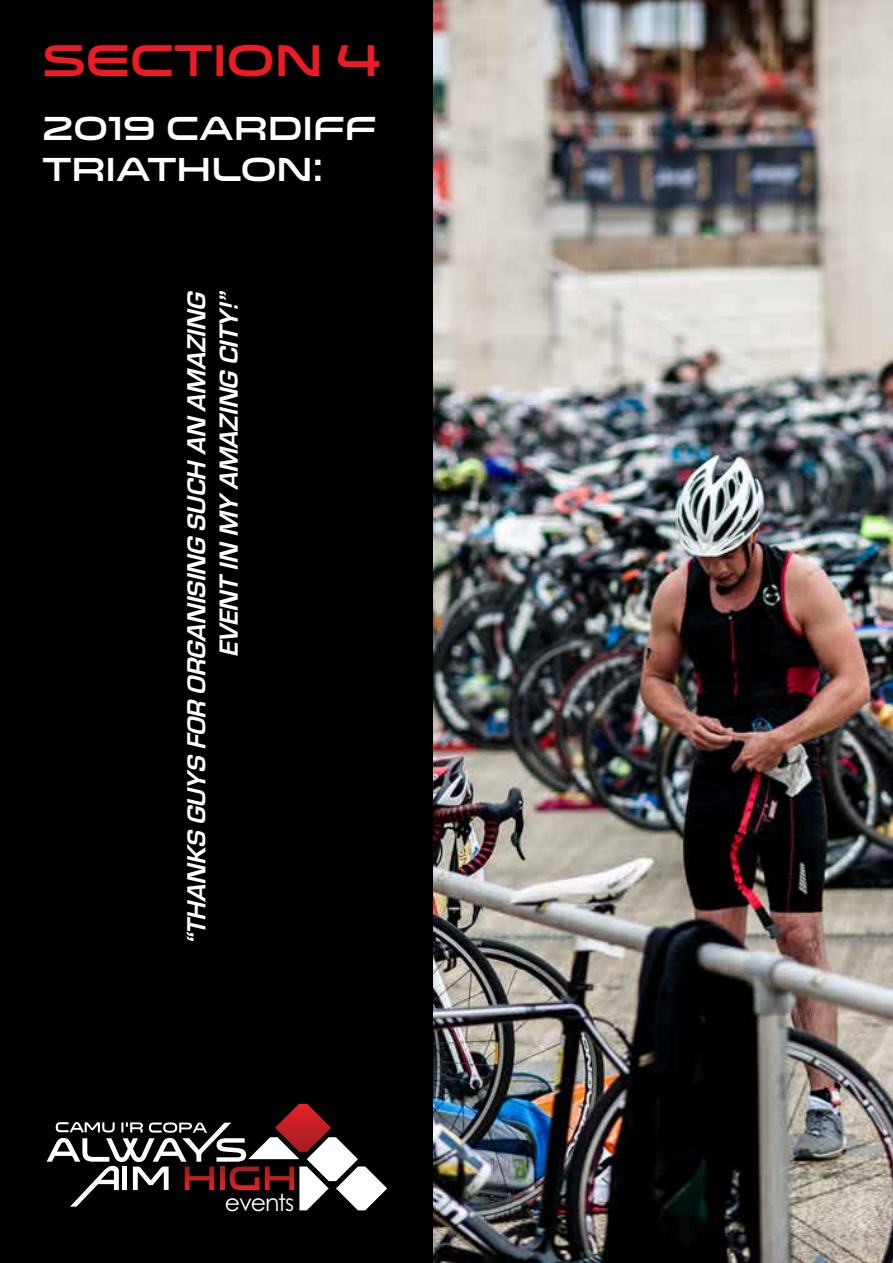
<style>
.page{position:relative;width:893px;height:1263px;background:#fff}
.page>*{position:absolute;margin:0;border:0;box-sizing:border-box;transform-origin:0 0}
.t1{font:45px "Venera 900";color:#ed1b24}
.t2{font:33.75px/40.5px "Venera 900";color:#fff}
.t3{font:italic 700 27px/32.4px "Eurostile";color:#fff;text-align:right}
.t4{font:23.55px "Century Gothic";letter-spacing:-.05em;color:#fff}
</style>
<div class="page">
<img style="left:432px;top:0;width:461px;height:1263px">
<div style="left:0;top:0;width:432px;height:1263px;background:#000"></div>
<svg style="left:46px;top:1103px;width:341px;height:108px"></svg>
<h1 class="t1" style="left:43px;top:33px;width:340px">SECTION 4</h1>
<p class="t2" style="left:43px;top:109px;width:336px">2019 CARDIFF<br>TRIATHLON:</p>
<p class="t3" style="left:181px;top:945px;width:660px;rotate:-90deg">“THANKS GUYS FOR ORGANISING SUCH AN AMAZING<br>EVENT IN MY AMAZING CITY!”</p>
<p class="t4" style="left:225px;top:1188px;width:71px">events</p>
</div>
